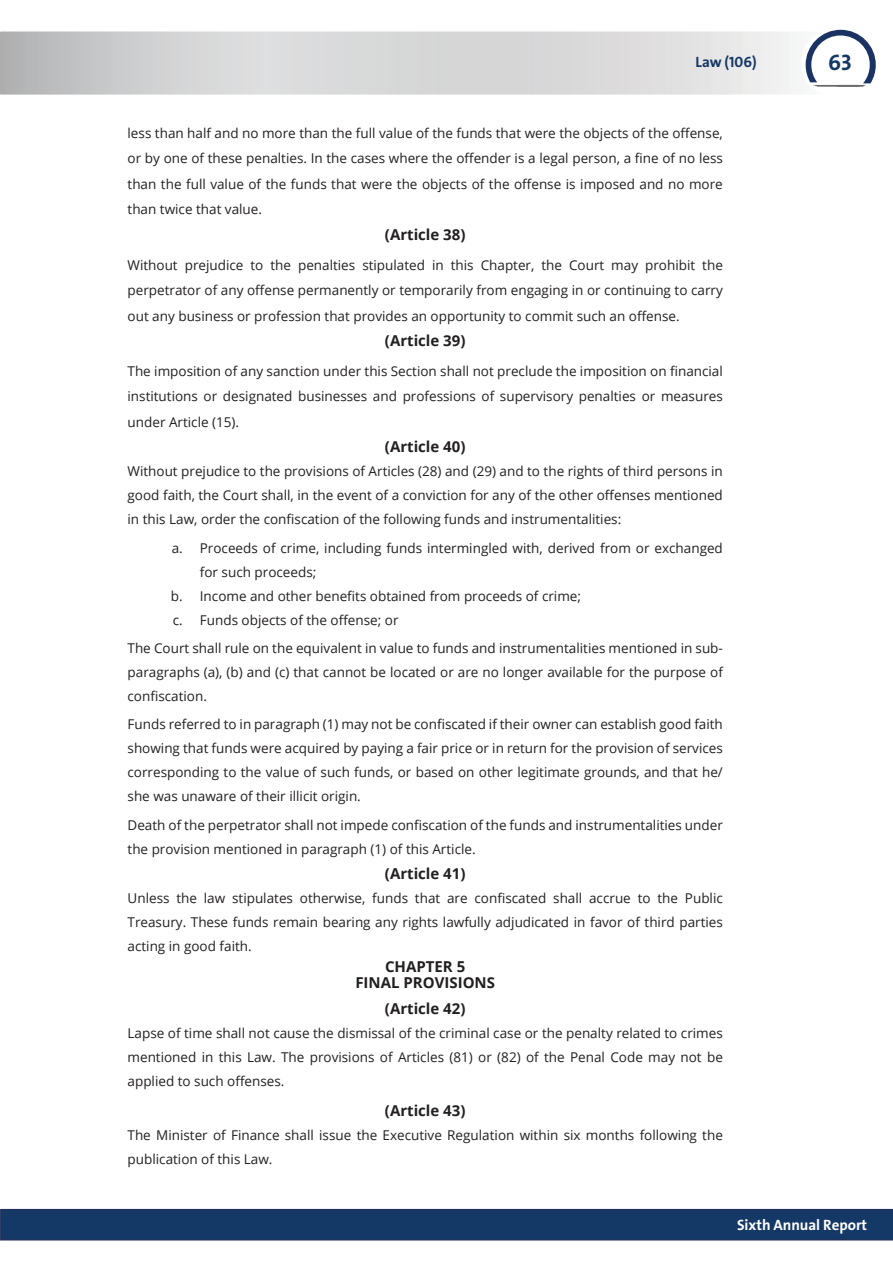
<style>
.page{position:relative;width:893px;height:1263px;background:#fff}
.page>*{position:absolute;margin:0;border:0;box-sizing:border-box;transform-origin:0 0}
.t1{font:700 22.5px "Bahij The Sans Arabic";color:#153865}
.Appendix_Arabic_Bold{font:700 15px "Open Sans";color:#231f20}
.t2{font:700 15px "Bahij The Sans Arabic";color:#fff}
.t3{font:700 15px "Bahij The Sans Arabic";color:#153865}
.Appendix_Arabic_Tigh{font:13.5px/24px "Open Sans";color:#231f20;text-align:justify}
</style>
<div class="page">
<div style="left:0;top:1209px;width:893px;height:31px;background:#153967"></div>
<svg style="left:0;top:31px;width:797px;height:64px;background:#d7d7d8"></svg>
<svg style="left:806px;top:30px;width:70px;height:57px"></svg>
<p class="t3" style="left:695px;top:53px;width:63px">Law (106)</p>
<h1 class="t1" style="left:828px;top:49px;width:25px">63</h1>
<p class="Appendix_Arabic_Tigh" style="left:128px;top:120px;width:597px;line-height:25.5px">less than half and no more than the full value of the funds that were the objects of the offense, or by one of these penalties. In the cases where the offender is a legal person, a fine of no less than the full value of the funds that were the objects of the offense is imposed and no more than twice that value.</p>
<p class="Appendix_Arabic_Bold" style="left:385px;top:224px;width:82px">(Article 38)</p>
<p class="Appendix_Arabic_Tigh" style="left:128px;top:252px;width:597px;line-height:25.5px">Without prejudice to the penalties stipulated in this Chapter, the Court may prohibit the perpetrator of any offense permanently or temporarily from engaging in or continuing to carry out any business or profession that provides an opportunity to commit such an offense.</p>
<p class="Appendix_Arabic_Bold" style="left:385px;top:330px;width:82px">(Article 39)</p>
<p class="Appendix_Arabic_Tigh" style="left:128px;top:358px;width:597px;line-height:25.5px">The imposition of any sanction under this Section shall not preclude the imposition on financial institutions or designated businesses and professions of supervisory penalties or measures under Article (15).</p>
<p class="Appendix_Arabic_Bold" style="left:385px;top:436px;width:82px">(Article 40)</p>
<p class="Appendix_Arabic_Tigh" style="left:128px;top:459px;width:597px">Without prejudice to the provisions of Articles (28) and (29) and to the rights of third persons in good faith, the Court shall, in the event of a conviction for any of the other offenses mentioned in this Law, order the confiscation of the following funds and instrumentalities:</p>
<p class="Appendix_Arabic_Tigh" style="left:200px;top:535px;width:525px;text-indent:-28px">a. Proceeds of crime, including funds intermingled with, derived from or exchanged for such proceeds;</p>
<p class="Appendix_Arabic_Tigh" style="left:171px;top:583px;width:412px">b. Income and other benefits obtained from proceeds of crime;</p>
<p class="Appendix_Arabic_Tigh" style="left:173px;top:607px;width:227px">c. Funds objects of the offense; or</p>
<p class="Appendix_Arabic_Tigh" style="left:128px;top:636px;width:597px">The Court shall rule on the equivalent in value to funds and instrumentalities mentioned in sub&shy;paragraphs (a), (b) and (c) that cannot be located or are no longer available for the purpose of confiscation.</p>
<p class="Appendix_Arabic_Tigh" style="left:128px;top:712px;width:597px">Funds referred to in paragraph (1) may not be confiscated if their owner can establish good faith showing that funds were acquired by paying a fair price or in return for the provision of services corresponding to the value of such funds, or based on other legitimate grounds, and that he/ she was unaware of their illicit origin.</p>
<p class="Appendix_Arabic_Tigh" style="left:128px;top:812px;width:597px">Death of the perpetrator shall not impede confiscation of the funds and instrumentalities under the provision mentioned in paragraph (1) of this Article.</p>
<p class="Appendix_Arabic_Bold" style="left:385px;top:863px;width:82px">(Article 41)</p>
<p class="Appendix_Arabic_Tigh" style="left:128px;top:886px;width:597px">Unless the law stipulates otherwise, funds that are confiscated shall accrue to the Public Treasury. These funds remain bearing any rights lawfully adjudicated in favor of third parties acting in good faith.</p>
<p class="Appendix_Arabic_Bold" style="left:385px;top:956px;width:82px">CHAPTER 5</p>
<p class="Appendix_Arabic_Bold" style="left:355px;top:972px;width:141px">FINAL PROVISIONS</p>
<p class="Appendix_Arabic_Bold" style="left:385px;top:998px;width:82px">(Article 42)</p>
<p class="Appendix_Arabic_Tigh" style="left:128px;top:1020px;width:597px">Lapse of time shall not cause the dismissal of the criminal case or the penalty related to crimes mentioned in this Law. The provisions of Articles (81) or (82) of the Penal Code may not be applied to such offenses.</p>
<p class="Appendix_Arabic_Bold" style="left:385px;top:1099px;width:82px">(Article 43)</p>
<p class="Appendix_Arabic_Tigh" style="left:128px;top:1122px;width:597px">The Minister of Finance shall issue the Executive Regulation within six months following the publication of this Law.</p>
<p class="t2" style="left:737px;top:1216px;width:132px">Sixth Annual Report</p>
</div>
